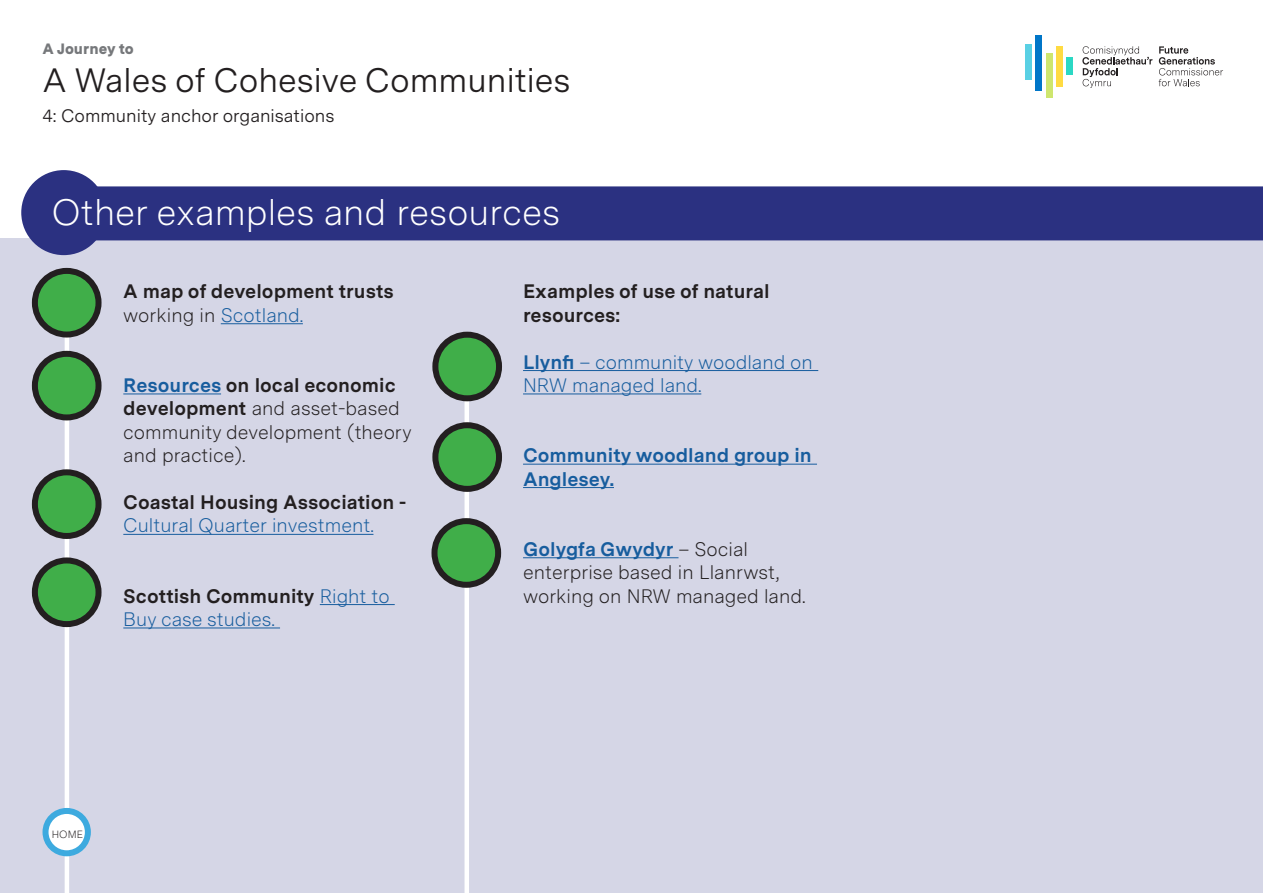
<style>
.page{position:relative;width:1263px;height:893px;background:#fff}
.page>*{position:absolute;margin:0;border:0;box-sizing:border-box;transform-origin:0 0}
.Text{font:300 36.6px "Messina Sans";color:#fff}
.t1{font:33.75px "Messina Sans";color:#231f20}
.Text-2{font:300 19.5px/23.4px "Messina Sans";color:#231f20}
.Text-3{font:700 19.5px/23.4px "Messina Sans";color:#231f20}
.Text-4{font:300 19.5px/23.4px "Messina Sans";color:#175d9e}
.Text-5{font:700 19.5px/23.4px "Messina Sans";color:#175d9e}
.t2{font:18px "Messina Sans";color:#231f20}
.t3{font:900 15px "Messina Sans";color:#76787b}
.Text-6{font:300 10.5px "Messina Sans";color:#231f20}
.s1{font-weight:300}
.s2{font-weight:300;color:#175d9e}
.s3{font-weight:700;color:#175d9e}
.s4{font-weight:700}
.s5{font-weight:700;color:#231f20}
</style>
<div class="page">
<div style="left:0;top:238px;width:1263px;height:655px;background:#d5d6e6"></div>
<div style="left:21px;top:170px;width:85px;height:85px;background:#2b3181;border-radius:50%"></div>
<div style="left:1025px;top:44px;width:7px;height:35px;background:#59d0e4"></div>
<div style="left:1036px;top:35px;width:6px;height:55px;background:#0076c8"></div>
<div style="left:1046px;top:53px;width:6px;height:45px;background:#cee66e"></div>
<div style="left:1056px;top:46px;width:6px;height:40px;background:#ffdb42"></div>
<div style="left:1066px;top:57px;width:6px;height:18px;background:#2bd8c4"></div>
<svg style="left:1159px;top:46px;width:64px;height:40px"></svg>
<svg style="left:1082px;top:46px;width:70px;height:42px"></svg>
<div style="left:43px;top:186px;width:1220px;height:54px;background:#2b3181"></div>
<hr style="left:221px;top:323px;width:82px;height:1px;background:#175d9e">
<hr style="left:123px;top:393px;width:98px;height:1px;background:#175d9e">
<hr style="left:123px;top:534px;width:250px;height:1px;background:#175d9e">
<hr style="left:320px;top:604px;width:75px;height:1px;background:#175d9e">
<hr style="left:123px;top:627px;width:157px;height:1px;background:#175d9e">
<hr style="left:523px;top:370px;width:295px;height:1px;background:#175d9e">
<hr style="left:523px;top:393px;width:178px;height:1px;background:#175d9e">
<hr style="left:523px;top:464px;width:294px;height:1px;background:#175d9e">
<hr style="left:523px;top:487px;width:91px;height:1px;background:#175d9e">
<hr style="left:523px;top:557px;width:155px;height:1px;background:#175d9e">
<hr style="left:65px;top:292px;width:4px;height:601px;background:#fff">
<div style="left:464px;top:357px;width:5px;height:536px;background:#fff"></div>
<div style="left:46px;top:811px;width:42px;height:42px;background:#fff;border-radius:50%"></div>
<div style="left:43px;top:808px;width:48px;height:48px;border:6px solid #3daadf;border-radius:50%"></div>
<div style="left:35px;top:271px;width:64px;height:64px;background:#40ae49;border-radius:50%"></div>
<div style="left:32px;top:268px;width:70px;height:70px;border:6px solid #231f20;border-radius:50%"></div>
<div style="left:35px;top:354px;width:64px;height:63px;background:#40ae49;border-radius:50%"></div>
<div style="left:32px;top:351px;width:70px;height:69px;border:6px solid #231f20;border-radius:50%"></div>
<div style="left:35px;top:472px;width:64px;height:64px;background:#40ae49;border-radius:50%"></div>
<div style="left:32px;top:469px;width:70px;height:70px;border:6px solid #231f20;border-radius:50%"></div>
<div style="left:35px;top:560px;width:64px;height:64px;background:#40ae49;border-radius:50%"></div>
<div style="left:32px;top:557px;width:70px;height:70px;border:6px solid #231f20;border-radius:50%"></div>
<div style="left:435px;top:425px;width:64px;height:64px;background:#40ae49;border-radius:50%"></div>
<div style="left:432px;top:422px;width:70px;height:70px;border:6px solid #231f20;border-radius:50%"></div>
<div style="left:435px;top:335px;width:64px;height:63px;background:#40ae49;border-radius:50%"></div>
<div style="left:432px;top:332px;width:70px;height:69px;border:6px solid #231f20;border-radius:50%"></div>
<div style="left:434px;top:521px;width:64px;height:64px;background:#40ae49;border-radius:50%"></div>
<div style="left:431px;top:518px;width:70px;height:70px;border:6px solid #231f20;border-radius:50%"></div>
<p class="t3" style="left:42px;top:40px;width:93px">A Journey to</p>
<p class="t1" style="left:42px;top:60px;width:530px">A Wales of Cohesive Communities</p>
<p class="t2" style="left:42px;top:105px;width:294px">4: Community anchor organisations</p>
<p class="Text" style="left:51px;top:190px;width:510px">Other examples and resources</p>
<p class="Text-3" style="left:123px;top:281px;width:272px">A map of development trusts <span class="s1">working in</span> <span class="s2">Scotland.</span></p>
<p class="Text-2" style="left:123px;top:374px;width:290px"><span class="s3">Resources</span> <span class="s4">on local economic development</span> and asset-based community development (theory and practice).</p>
<p class="Text-3" style="left:123px;top:492px;width:284px">Coastal Housing Association -<br><span class="s2">Cultural Quarter investment.</span></p>
<p class="Text-4" style="left:123px;top:585px;width:268px"><span class="s5">Scottish Community</span> Right to<br>Buy case studies.</p>
<p class="Text-6" style="left:52px;top:828px;width:33px">HOME</p>
<p class="Text-3" style="left:523px;top:281px;width:248px">Examples of use of natural resources:</p>
<p class="Text-4" style="left:523px;top:351px;width:291px"><span class="s4">Llynfi</span> – community woodland on<br>NRW managed land.</p>
<p class="Text-5" style="left:523px;top:445px;width:290px">Community woodland group in<br>Anglesey.</p>
<p class="Text-2" style="left:523px;top:538px;width:284px"><span class="s3">Golygfa Gwydyr</span> – Social enterprise based in Llanrwst, working on NRW managed land.</p>
</div>
